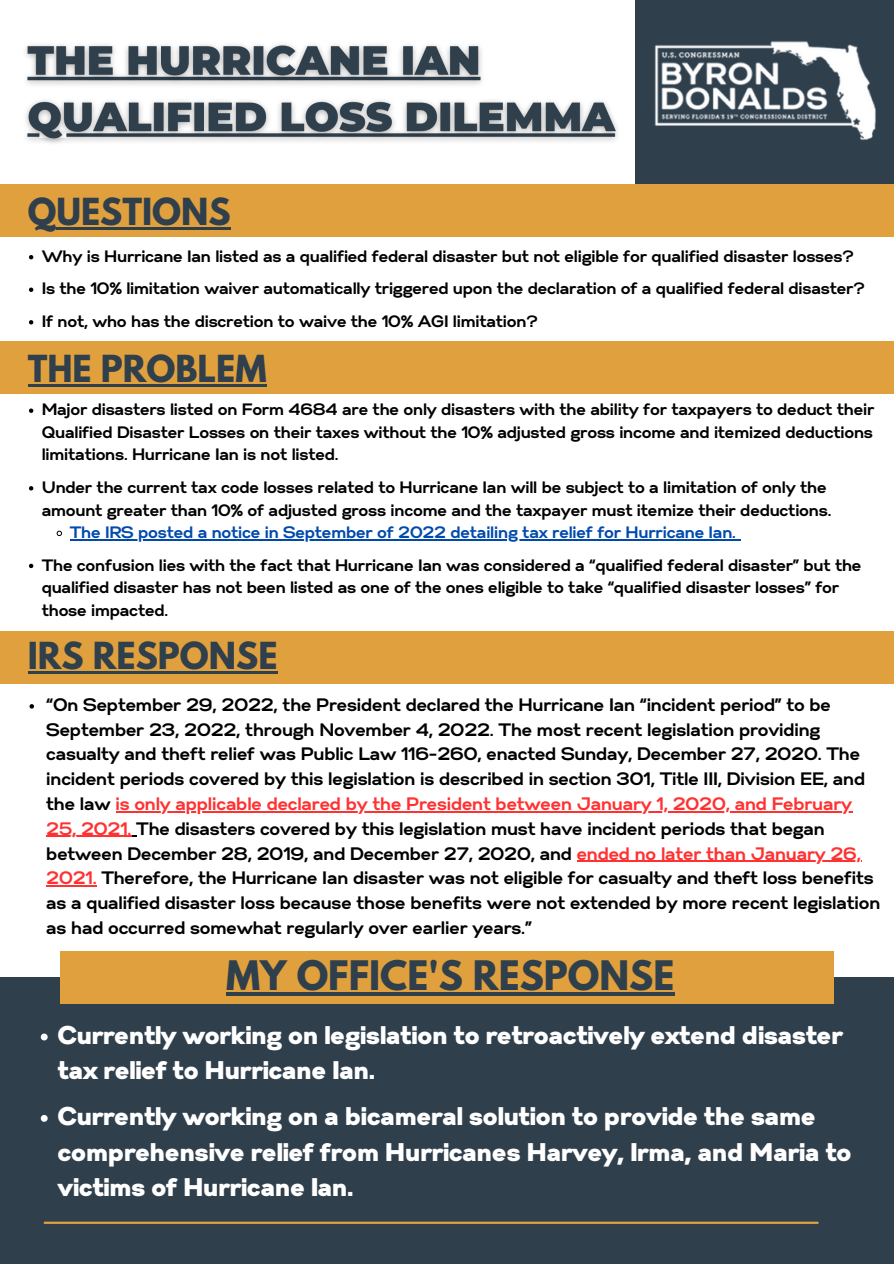
<style>
.page{position:relative;width:894px;height:1264px;background:#fff}
.page>*{position:absolute;margin:0;border:0;box-sizing:border-box;transform-origin:0 0}
.t1{font:700 36px "League Spartan";color:#2f3f4c}
.t2{font:700 33px "League Spartan";color:#2f3f4c}
.t3{font:900 25.5px/35.7px "Gabriel Sans";color:#fff}
.t4{font:700 18px/24.8px "Gabriel Sans";color:#000}
.t5{font:700 16.5px/22.5px "Gabriel Sans";color:#000}
.t6{font:700 16.5px "Gabriel Sans";color:#004aad}
.s1{color:#ff3131}
</style>
<div class="page">
<div style="left:634px;top:0;width:259px;height:197px;background:#2f3f4c"></div>
<div style="left:0;top:184px;width:893px;height:52px;background:#e0a03d"></div>
<div style="left:0;top:342px;width:893px;height:52px;background:#e0a03d"></div>
<div style="left:0;top:977px;width:893px;height:286px;background:#2f3f4c"></div>
<div style="left:60px;top:951px;width:773px;height:52px;background:#e0a03d"></div>
<hr style="left:45px;top:1221px;width:772px;height:2px;background:#e0a03d">
<img style="left:654px;top:41px;width:222px;height:99px">
<img style="left:25px;top:44px;width:592px;height:99px">
<svg style="left:29px;top:408px;width:4px;height:5px"></svg>
<svg style="left:29px;top:486px;width:4px;height:4px"></svg>
<svg style="left:56px;top:530px;width:6px;height:6px"></svg>
<hr style="left:70px;top:539px;width:665px;height:1px;background:#004aad">
<svg style="left:29px;top:563px;width:4px;height:5px"></svg>
<div style="left:0;top:631px;width:893px;height:53px;background:#e0a03d"></div>
<svg style="left:29px;top:255px;width:4px;height:4px"></svg>
<svg style="left:29px;top:287px;width:4px;height:5px"></svg>
<svg style="left:29px;top:320px;width:4px;height:4px"></svg>
<svg style="left:29px;top:704px;width:5px;height:4px"></svg>
<hr style="left:116px;top:811px;width:736px;height:1px;background:#ff3131">
<hr style="left:47px;top:835px;width:85px;height:2px;background:#ff3131">
<hr style="left:577px;top:860px;width:284px;height:1px;background:#ff3131">
<hr style="left:47px;top:885px;width:50px;height:1px;background:#ff3131">
<svg style="left:41px;top:1033px;width:7px;height:7px"></svg>
<svg style="left:41px;top:1115px;width:7px;height:6px"></svg>
<hr style="left:28px;top:384px;width:238px;height:3px;background:#2f3f4c">
<hr style="left:56px;top:227px;width:175px;height:3px;background:#2f3f4c">
<hr style="left:28px;top:671px;width:249px;height:2px;background:#2f3f4c">
<svg style="left:226px;top:992px;width:448px;height:3px"></svg>
<h2 class="t2" style="left:28px;top:196px;width:204px">QUESTIONS</h2>
<p class="t5" style="left:42px;top:241px;width:824px;line-height:32.5px">Why is Hurricane Ian listed as a qualified federal disaster but not eligible for qualified disaster losses?<br>Is the 10% limitation waiver automatically triggered upon the declaration of a qualified federal disaster?<br>If not, who has the discretion to waive the 10% AGI limitation?</p>
<h2 class="t2" style="left:28px;top:352px;width:240px">THE PROBLEM</h2>
<p class="t5" style="left:42px;top:399px;width:833px;text-align:justify">Major disasters listed on Form 4684 are the only disasters with the ability for taxpayers to deduct their Qualified Disaster Losses on their taxes without the 10% adjusted gross income and itemized deductions limitations. Hurricane Ian is not listed.</p>
<p class="t5" style="left:42px;top:477px;width:790px">Under the current tax code losses related to Hurricane Ian will be subject to a limitation of only the amount greater than 10% of adjusted gross income and the taxpayer must itemize their deductions.</p>
<p class="t6" style="left:70px;top:525px;width:667px">The IRS posted a notice in September of 2022 detailing tax relief for Hurricane Ian.</p>
<p class="t5" style="left:42px;top:554px;width:820px">The confusion lies with the fact that Hurricane Ian was considered a “qualified federal disaster” but the qualified disaster has not been listed as one of the ones eligible to take “qualified disaster losses” for those impacted.</p>
<h2 class="t2" style="left:28px;top:639px;width:251px">IRS RESPONSE</h2>
<p class="t4" style="left:47px;top:693px;width:835px">“On September 29, 2022, the President declared the Hurricane Ian “incident period” to be September 23, 2022, through November 4, 2022. The most recent legislation providing casualty and theft relief was Public Law 116-260, enacted Sunday, December 27, 2020. The incident periods covered by this legislation is described in section 301, Title III, Division EE, and the law <span class="s1">is only applicable declared by the President between January 1, 2020, and February 25, 2021.</span> The disasters covered by this legislation must have incident periods that began between December 28, 2019, and December 27, 2020, and <span class="s1">ended no later than January 26, 2021.</span> Therefore, the Hurricane Ian disaster was not eligible for casualty and theft loss benefits as a qualified disaster loss because those benefits were not extended by more recent legislation as had occurred somewhat regularly over earlier years.”</p>
<h1 class="t1" style="left:226px;top:957px;width:449px">MY OFFICE'S RESPONSE</h1>
<h3 class="t3" style="left:58px;top:1018px;width:786px">Currently working on legislation to retroactively extend disaster tax relief to Hurricane Ian.</h3>
<h3 class="t3" style="left:58px;top:1099px;width:795px">Currently working on a bicameral solution to provide the same comprehensive relief from Hurricanes Harvey, Irma, and Maria to victims of Hurricane Ian.</h3>
</div>
